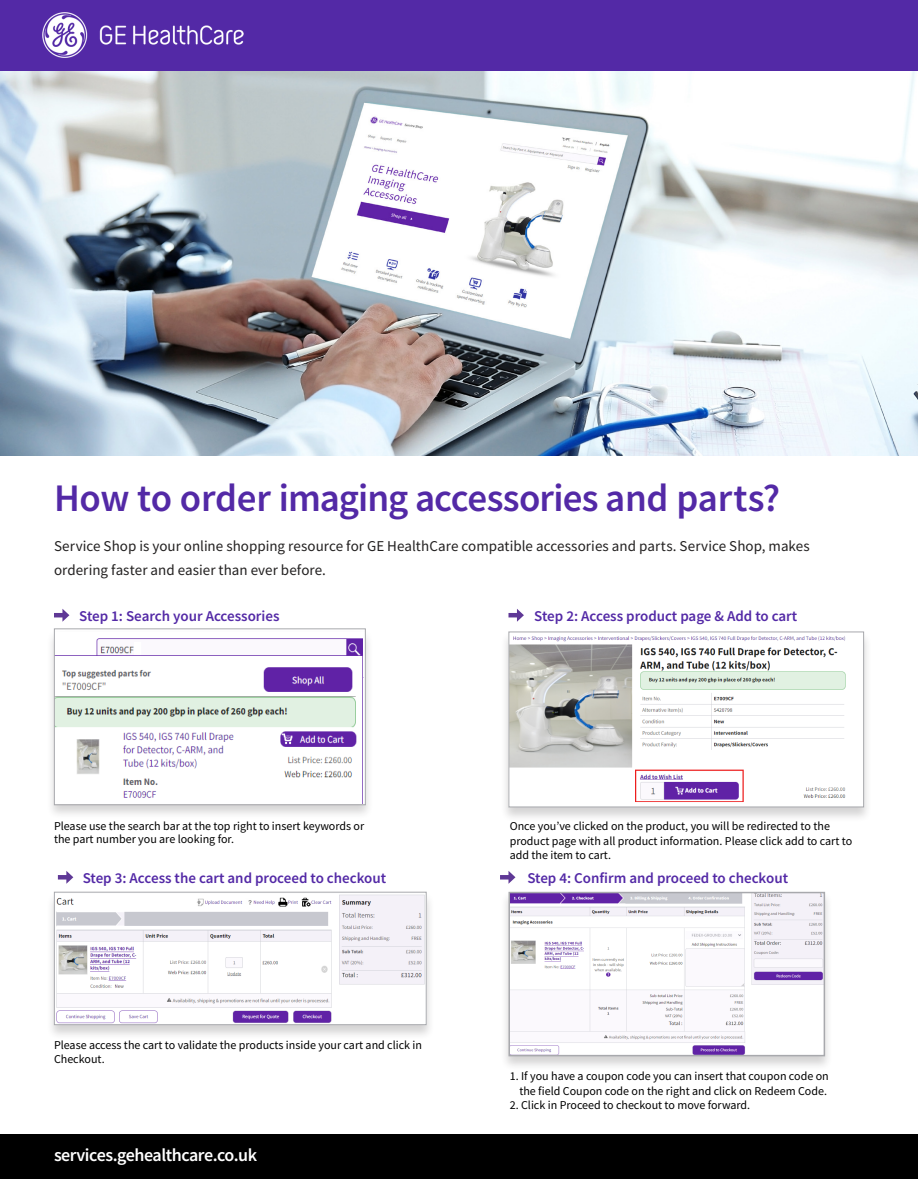
<style>
.page{position:relative;width:918px;height:1179px;background:#fff}
.page>*{position:absolute;margin:0;border:0;box-sizing:border-box;transform-origin:0 0}
.t1{font:600 39px "Source Sans Pro";letter-spacing:-.015em;color:#5329a6}
.t2{font:600 18px "Source Sans Pro";letter-spacing:-.025em;color:#fff}
.t3{font:15px/24px "Source Sans Pro";letter-spacing:.005em;color:#222020}
.t4{font:600 15px "Source Sans Pro";color:#5329a6}
.t5{font:12px/14.4px "Source Sans Pro";color:#000}
</style>
<div class="page">
<img style="left:0;top:70px;width:918px;height:385px">
<div style="left:0;top:0;width:918px;height:70px;background:#5329a6"></div>
<img style="left:42px;top:12px;width:202px;height:46px">
<div style="left:46px;top:627px;width:328px;height:193px;background:#231f20;opacity:.2"></div>
<img style="left:56px;top:632px;width:308px;height:171px">
<div style="left:54px;top:628px;width:312px;height:177px;border:1px solid #a8a9ad"></div>
<hr style="left:54px;top:613px;width:10px;height:4px;background:#5f3896">
<svg style="left:62px;top:609px;width:7px;height:13px"></svg>
<div style="left:46px;top:890px;width:389px;height:150px;background:#231f20;opacity:.2"></div>
<img style="left:56px;top:895px;width:369px;height:128px">
<div style="left:54px;top:892px;width:373px;height:133px;border:1px solid #a8a9ad"></div>
<hr style="left:58px;top:875px;width:10px;height:4px;background:#5f3896">
<svg style="left:66px;top:871px;width:7px;height:13px"></svg>
<hr style="left:500px;top:875px;width:10px;height:4px;background:#5f3896">
<svg style="left:508px;top:871px;width:7px;height:13px"></svg>
<div style="left:500px;top:630px;width:372px;height:192px;background:#231f20;opacity:.2"></div>
<img style="left:510px;top:633px;width:352px;height:172px">
<div style="left:508px;top:631px;width:356px;height:176px;border:1px solid #a8a9ad"></div>
<hr style="left:508px;top:613px;width:10px;height:4px;background:#5f3896">
<svg style="left:517px;top:609px;width:7px;height:13px"></svg>
<div style="left:500px;top:890px;width:333px;height:181px;background:#231f20;opacity:.2"></div>
<img style="left:511px;top:895px;width:311px;height:158px">
<div style="left:508px;top:892px;width:317px;height:164px;border:2px solid #a8a9ad"></div>
<div style="left:0;top:1135px;width:918px;height:44px;background:#000"></div>
<p class="t1" style="left:54px;top:472px;width:728px">How to order imaging accessories and parts?</p>
<p class="t3" style="left:54px;top:534px;width:757px">Service Shop is your online shopping resource for GE HealthCare compatible accessories and parts. Service Shop, makes ordering faster and easier than ever before.</p>
<p class="t4" style="left:79px;top:606px;width:202px">Step 1: Search your Accessories</p>
<p class="t4" style="left:534px;top:606px;width:265px">Step 2: Access product page &amp; Add to cart</p>
<p class="t5" style="left:54px;top:820px;width:312px;line-height:12.6px">Please use the search bar at the top right to insert keywords or the part number you are looking for.</p>
<p class="t5" style="left:510px;top:819px;width:344px">Once you’ve clicked on the product, you will be redirected to the product page with all product information. Please click add to cart to add the item to cart.</p>
<p class="t4" style="left:83px;top:868px;width:305px">Step 3: Access the cart and proceed to checkout</p>
<p class="t5" style="left:54px;top:1038px;width:370px">Please access the cart to validate the products inside your cart and click in<br>Checkout.</p>
<p class="t2" style="left:54px;top:1143px;width:205px">services.gehealthcare.co.uk</p>
<p class="t4" style="left:527px;top:868px;width:262px">Step 4: Confirm and proceed to checkout</p>
<p class="t5" style="left:510px;top:1069px;width:321px">1. If you have a coupon code you can insert that coupon code on</p>
<p class="t5" style="left:519px;top:1083px;width:309px">the field Coupon code on the right and click on Redeem Code.</p>
<p class="t5" style="left:510px;top:1098px;width:242px">2. Click in Proceed to checkout to move forward.</p>
</div>
